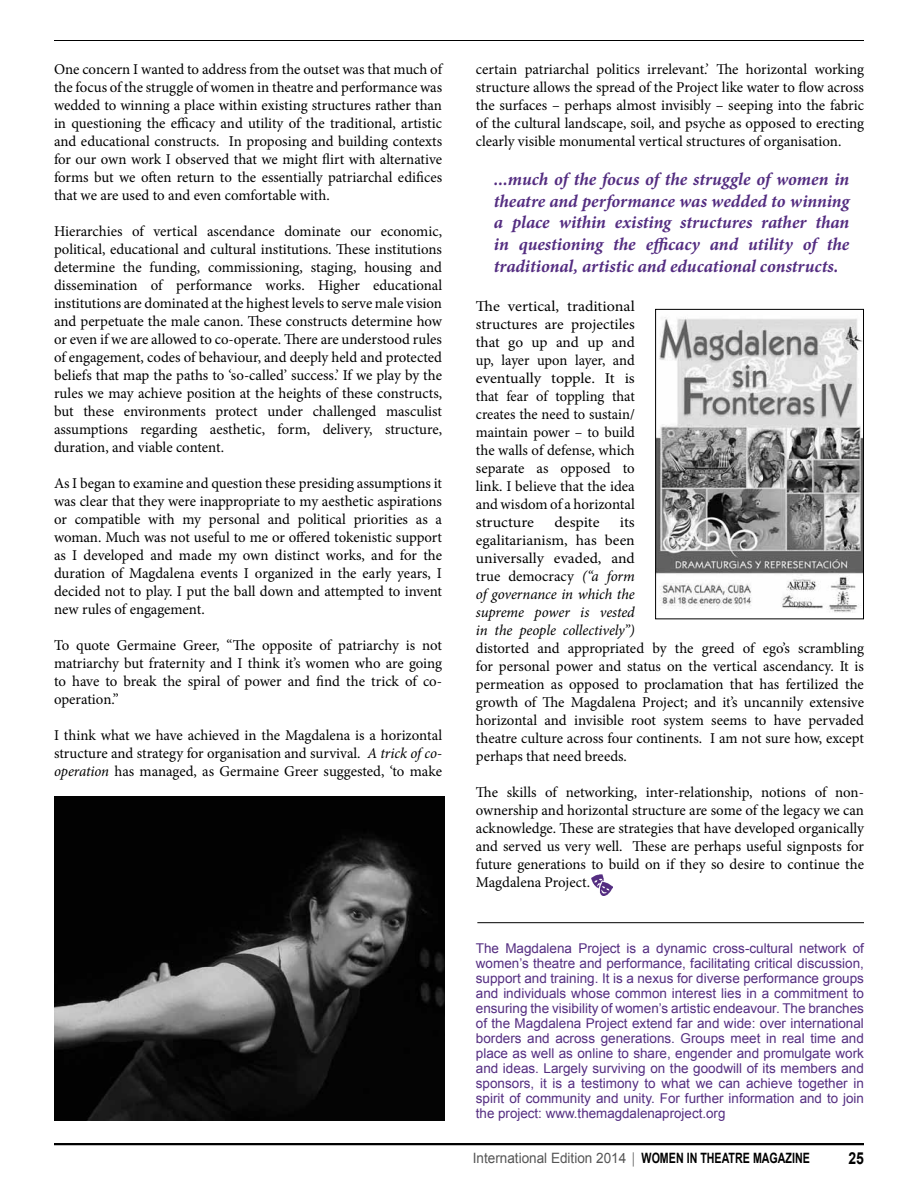
<style>
.page{position:relative;width:918px;height:1188px;background:#fff}
.page>*{position:absolute;margin:0;border:0;box-sizing:border-box;transform-origin:0 0}
.t1{font:italic 700 18px/21.6px "Minion Pro";letter-spacing:-.005em;color:#542d81;text-align:justify}
.t2{font:700 16.5px "Arial";color:#000;scale:.85 1}
.t3{font:15px/18px "Minion Pro";color:#000;text-align:justify}
.t4{font:15px/18px "Minion Pro";color:#000;text-align:justify;scale:1.07 1}
.t5{font:italic 15px/18px "Minion Pro";letter-spacing:-.01em;color:#000;text-align:justify}
.t6{font:14.25px "Arial";color:#555;scale:.95 1}
.t7{font:13.5px/15px "Arial";color:#542d81;text-align:justify}
.s1{font-style:italic}
.s2{font-style:normal}
.s3{font-family:"Myriad Pro"}
.s4{font-weight:700;color:#000}
</style>
<div class="page">
<hr style="left:54px;top:40px;width:810px;height:1px;background:#000">
<hr style="left:54px;top:1143px;width:810px;height:2px;background:#000">
<hr style="left:477px;top:922px;width:387px;height:1px;background:#000">
<img style="left:592px;top:875px;width:21px;height:21px">
<img style="left:657px;top:317px;width:205px;height:296px">
<div style="left:655px;top:309px;width:209px;height:310px;border:1px solid #000"></div>
<img style="left:54px;top:796px;width:391px;height:324px">
<p class="t3" style="left:54px;top:60px;width:390px">One concern I wanted to address from the outset was that much of the focus of the struggle of women in theatre and performance was wedded to winning a place within existing structures rather than in questioning the efficacy and utility of the traditional, artistic and educational constructs. In proposing and building contexts for our own work I observed that we might flirt with alternative forms but we often return to the essentially patriarchal edifices that we are used to and even comfortable with.</p>
<p class="t3" style="left:54px;top:222px;width:390px">Hierarchies of vertical ascendance dominate our economic, political, educational and cultural institutions. These institutions determine the funding, commissioning, staging, housing and dissemination of performance works. Higher educational institutions are dominated at the highest levels to serve male vision and perpetuate the male canon. These constructs determine how or even if we are allowed to co-operate. There are understood rules of engagement, codes of behaviour, and deeply held and protected beliefs that map the paths to ‘so-called’ success.’ If we play by the rules we may achieve position at the heights of these constructs, but these environments protect under challenged masculist assumptions regarding aesthetic, form, delivery, structure, duration, and viable content.</p>
<p class="t3" style="left:54px;top:474px;width:390px">As I began to examine and question these presiding assumptions it was clear that they were inappropriate to my aesthetic aspirations or compatible with my personal and political priorities as a woman. Much was not useful to me or offered tokenistic support as I developed and made my own distinct works, and for the duration of Magdalena events I organized in the early years, I decided not to play. I put the ball down and attempted to invent new rules of engagement.</p>
<p class="t3" style="left:54px;top:636px;width:390px">To quote Germaine Greer, “The opposite of patriarchy is not matriarchy but fraternity and I think it’s women who are going to have to break the spiral of power and find the trick of co&shy;operation.”</p>
<p class="t3" style="left:54px;top:726px;width:390px">I think what we have achieved in the Magdalena is a horizontal structure and strategy for organisation and survival. <span class="s1">A trick of co&shy;operation</span> has managed, as Germaine Greer suggested, ‘to make</p>
<p class="t3" style="left:476px;top:60px;width:390px">certain patriarchal politics irrelevant.’ The horizontal working structure allows the spread of the Project like water to flow across the surfaces – perhaps almost invisibly – seeping into the fabric of the cultural landscape, soil, and psyche as opposed to erecting clearly visible monumental vertical structures of organisation.</p>
<p class="t1" style="left:494px;top:168px;width:359px">...much of the focus of the struggle of women in theatre and performance was wedded to winning a place within existing structures rather than in questioning the efficacy and utility of the traditional, artistic and educational constructs.</p>
<p class="t4" style="left:476px;top:297px;width:150px">The vertical, traditional structures are projectiles that go up and up and up, layer upon layer, and eventually topple. It is that fear of toppling that creates the need to sustain/ maintain power – to build the walls of defense, which separate as opposed to link. I believe that the idea and wisdom of a horizontal structure</p>
<p class="t4" style="left:554px;top:513px;width:44px">despite</p>
<p class="t5" style="left:476px;top:513px;width:160px;text-indent:144px"><span class="s2">its egalitarianism, has been universally evaded, and true democracy</span> (“a form of governance in which the supreme power is vested in the people collectively”)</p>
<p class="t3" style="left:476px;top:639px;width:390px">distorted and appropriated by the greed of ego’s scrambling for personal power and status on the vertical ascendancy. It is permeation as opposed to proclamation that has fertilized the growth of The Magdalena Project; and it’s uncannily extensive horizontal and invisible root system seems to have pervaded theatre culture across four continents. I am not sure how, except perhaps that need breeds.</p>
<p class="t3" style="left:476px;top:783px;width:390px">The skills of networking, inter-relationship, notions of non&shy;ownership and horizontal structure are some of the legacy we can acknowledge. These are strategies that have developed organically and served us very well. These are perhaps useful signposts for future generations to build on if they so desire to continue the Magdalena Project.</p>
<p class="t7" style="left:476px;top:941px;width:390px">The Magdalena Project is a dynamic cross-cultural network of women’s theatre and performance, facilitating critical discussion, support and training. It is a nexus for diverse performance groups and individuals whose common interest lies in a commitment to ensuring the visibility of women’s artistic endeavour. The branches of the Magdalena Project extend far and wide: over international borders and across generations. Groups meet in real time and place as well as online to share, engender and promulgate work and ideas. Largely surviving on the goodwill of its members and sponsors, it is a testimony to what we can achieve together in spirit of community and unity. For further information and to join the project: www.themagdalenaproject.org</p>
<p class="t6" style="left:473px;top:1150px;width:356px">International Edition 2014 <span class="s3">|</span> <span class="s4">WOMEN IN THEATRE MAGAZINE</span></p>
<p class="t2" style="left:848px;top:1149px;width:20px">25</p>
</div>
